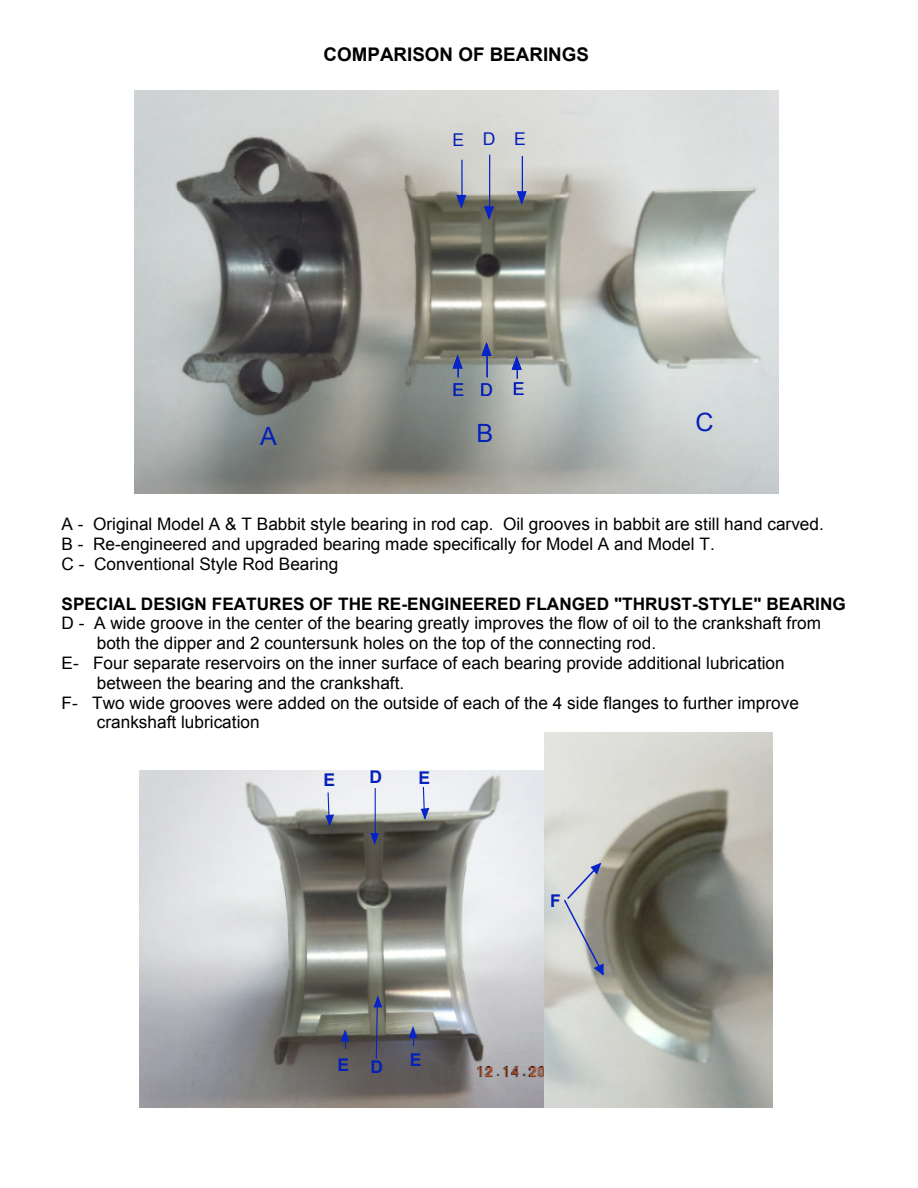
<style>
.page{position:relative;width:918px;height:1188px;background:#fff}
.page>*{position:absolute;margin:0;border:0;box-sizing:border-box;transform-origin:0 0}
.t1{font:25.2px "Arial";color:#0520b9}
.t2{font:700 18.75px "Arial";color:#000}
.t3{font:700 17.55px "Arial";color:#0520b9}
.t4{font:17.55px "Arial";color:#0520b9}
.t5{font:17.25px/19.8px "Arial";color:#000}
.t6{font:700 17.25px "Arial";color:#000}
</style>
<div class="page">
<img style="left:134px;top:91px;width:644px;height:402px">
<svg style="left:517px;top:191px;width:10px;height:14px"></svg>
<hr style="left:522px;top:156px;width:1px;height:46px;background:#0624c7">
<svg style="left:484px;top:206px;width:10px;height:14px"></svg>
<hr style="left:489px;top:155px;width:1px;height:63px;background:#0624c7">
<svg style="left:456px;top:195px;width:10px;height:14px"></svg>
<hr style="left:461px;top:160px;width:2px;height:46px;background:#0624c7">
<svg style="left:453px;top:355px;width:10px;height:22px"></svg>
<svg style="left:481px;top:342px;width:11px;height:14px"></svg>
<hr style="left:487px;top:345px;width:1px;height:32px;background:#0624c7">
<svg style="left:512px;top:356px;width:10px;height:23px"></svg>
<img style="left:139px;top:771px;width:405px;height:336px">
<img style="left:544px;top:732px;width:228px;height:375px">
<svg style="left:341px;top:1029px;width:8px;height:20px"></svg>
<svg style="left:325px;top:792px;width:9px;height:34px"></svg>
<svg style="left:374px;top:995px;width:8px;height:64px"></svg>
<svg style="left:409px;top:1026px;width:8px;height:20px"></svg>
<svg style="left:564px;top:863px;width:40px;height:113px;background:#b3b5b8"></svg>
<svg style="left:370px;top:833px;width:9px;height:12px"></svg>
<hr style="left:375px;top:788px;width:1px;height:55px;background:#0624c7">
<svg style="left:421px;top:787px;width:8px;height:33px"></svg>
<p class="t2" style="left:324px;top:44px;width:267px">COMPARISON OF BEARINGS</p>
<p class="t4" style="left:453px;top:128px;width:75px">EDE</p>
<p class="t4" style="left:453px;top:380px;width:74px">ED E</p>
<p class="t1" style="left:260px;top:422px;width:18px">A</p>
<p class="t1" style="left:476px;top:418px;width:18px">B</p>
<p class="t1" style="left:695px;top:408px;width:20px">C</p>
<p class="t5" style="left:61px;top:516px;width:764px">A - Original Model A &amp; T Babbit style bearing in rod cap. Oil grooves in babbit are still hand carved.<br>B - Re-engineered and upgraded bearing made specifically for Model A and Model T.<br>C - Conventional Style Rod Bearing</p>
<p class="t6" style="left:62px;top:594px;width:786px">SPECIAL DESIGN FEATURES OF THE RE-ENGINEERED FLANGED "THRUST-STYLE" BEARING</p>
<p class="t5" style="left:62px;top:615px;width:761px">D - A wide groove in the center of the bearing greatly improves the flow of oil to the crankshaft from</p>
<p class="t5" style="left:97px;top:635px;width:561px">both the dipper and 2 countersunk holes on the top of the connecting rod.</p>
<p class="t5" style="left:62px;top:655px;width:725px">E- Four separate reservoirs on the inner surface of each bearing provide additional lubrication</p>
<p class="t5" style="left:97px;top:674px;width:309px">between the bearing and the crankshaft.</p>
<p class="t5" style="left:62px;top:694px;width:739px">F- Two wide grooves were added on the outside of each of the 4 side flanges to further improve</p>
<p class="t5" style="left:97px;top:714px;width:164px">crankshaft lubrication</p>
<p class="t3" style="left:323px;top:770px;width:13px">E</p>
<p class="t3" style="left:369px;top:766px;width:14px">D</p>
<p class="t3" style="left:419px;top:767px;width:13px">E</p>
<p class="t3" style="left:338px;top:1055px;width:13px">E</p>
<p class="t3" style="left:410px;top:1049px;width:13px">E</p>
<p class="t3" style="left:371px;top:1057px;width:14px">D</p>
<p class="t3" style="left:550px;top:890px;width:12px">F</p>
</div>
